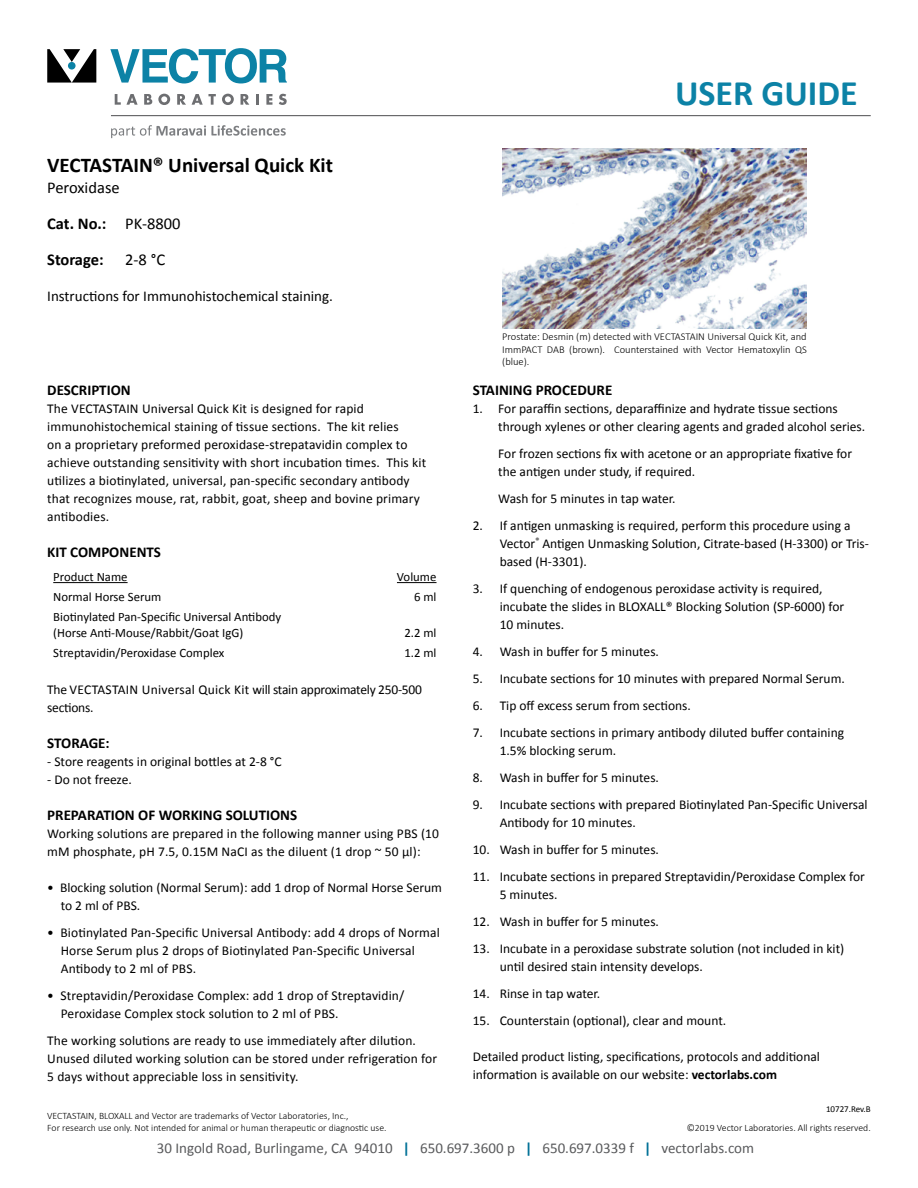
<style>
.page{position:relative;width:918px;height:1188px;background:#fff}
.page>*{position:absolute;margin:0;border:0;box-sizing:border-box;transform-origin:0 0}
.t1{font:700 36px "Calibri";color:#0c82a6}
.t2{font:700 21px "Calibri";color:#000}
.t3{font:16.5px/36px "Calibri";color:#000}
.t4{font:700 15px "Calibri";color:#000}
.t5{font:15px "Calibri";color:#58595b}
.t6{font:15px "Calibri";color:#000}
.t7{font:13.5px/18px "Calibri";color:#000}
.t8{font:13.5px/18px "Calibri";letter-spacing:-.02em;color:#000}
.t9{font:12.75px/16.5px "Calibri";color:#000}
.t10{font:300 10.5px/12.6px "Calibri";color:#000;text-align:justify}
.t11{font:300 9.75px/12px "Calibri";color:#000}
.t12{font:9px "Calibri";color:#000}
.s1{font-weight:700}
.s2{font-weight:700;color:#007197}
</style>
<div class="page">
<hr style="left:53px;top:582px;width:75px;height:1px;background:#000">
<hr style="left:397px;top:582px;width:40px;height:1px;background:#000">
<img style="left:502px;top:148px;width:305px;height:181px">
<svg style="left:47px;top:49px;width:49px;height:34px"></svg>
<svg style="left:110px;top:48px;width:177px;height:35px"></svg>
<svg style="left:111px;top:125px;width:175px;height:13px"></svg>
<svg style="left:115px;top:94px;width:23px;height:11px"></svg>
<svg style="left:144px;top:94px;width:8px;height:11px"></svg>
<svg style="left:158px;top:94px;width:12px;height:11px"></svg>
<svg style="left:177px;top:94px;width:9px;height:11px"></svg>
<svg style="left:192px;top:94px;width:24px;height:11px"></svg>
<svg style="left:222px;top:94px;width:12px;height:11px"></svg>
<svg style="left:241px;top:94px;width:8px;height:11px"></svg>
<svg style="left:256px;top:94px;width:3px;height:11px"></svg>
<svg style="left:266px;top:94px;width:6px;height:11px"></svg>
<svg style="left:279px;top:94px;width:8px;height:11px"></svg>
<hr style="left:110px;top:116px;width:177px;height:1px;background:#000">
<svg style="left:110px;top:116px;width:176px;height:1px"></svg>
<hr style="left:111px;top:115px;width:760px;height:1px;background:#4d4d4f">
<h2 class="t2" style="left:47px;top:151px;width:287px">VECTASTAIN® Universal Quick Kit</h2>
<p class="t3" style="left:47px;top:170px;width:135px">Peroxidase<br><span class="s1">Cat. No.:</span> PK-8800<br><span class="s1">Storage:</span></p>
<p class="t3" style="left:125px;top:242px;width:41px">2-8 °C</p>
<p class="t6" style="left:47px;top:287px;width:287px">Instructions for Immunohistochemical staining.</p>
<p class="t4" style="left:47px;top:380px;width:85px">DESCRIPTION</p>
<p class="t7" style="left:47px;top:399px;width:380px">The VECTASTAIN Universal Quick Kit is designed for rapid immunohistochemical staining of tissue sections. The kit relies<br>on a proprietary preformed peroxidase-strepatavidin complex to achieve outstanding sensitivity with short incubation times. This kit utilizes a biotinylated, universal, pan-specific secondary antibody that recognizes mouse, rat, rabbit, goat, sheep and bovine primary antibodies.</p>
<p class="t4" style="left:47px;top:542px;width:115px">KIT COMPONENTS</p>
<p class="t9" style="left:53px;top:569px;width:76px">Product Name</p>
<p class="t9" style="left:397px;top:569px;width:41px">Volume</p>
<p class="t9" style="left:53px;top:589px;width:110px">Normal Horse Serum</p>
<p class="t9" style="left:414px;top:589px;width:24px">6 ml</p>
<p class="t9" style="left:53px;top:608px;width:230px">Biotinylated Pan-Specific Universal Antibody (Horse Anti-Mouse/Rabbit/Goat IgG)</p>
<p class="t9" style="left:404px;top:625px;width:34px">2.2 ml</p>
<p class="t9" style="left:53px;top:645px;width:173px">Streptavidin/Peroxidase Complex</p>
<p class="t9" style="left:404px;top:645px;width:34px">1.2 ml</p>
<p class="t8" style="left:47px;top:680px;width:376px">The VECTASTAIN Universal Quick Kit will stain approximately 250-500 sections.</p>
<p class="t4" style="left:47px;top:733px;width:64px">STORAGE:</p>
<p class="t7" style="left:47px;top:752px;width:236px">- Store reagents in original bottles at 2-8 °C</p>
<p class="t7" style="left:47px;top:770px;width:86px">- Do not freeze.</p>
<p class="t4" style="left:47px;top:805px;width:252px">PREPARATION OF WORKING SOLUTIONS</p>
<p class="t7" style="left:47px;top:824px;width:393px">Working solutions are prepared in the following manner using PBS (10 mM phosphate, pH 7.5, 0.15M NaCI as the diluent (1 drop ~ 50 µl):</p>
<p class="t7" style="left:61px;top:878px;width:383px;text-indent:-14px">• Blocking solution (Normal Serum): add 1 drop of Normal Horse Serum to 2 ml of PBS.</p>
<p class="t7" style="left:61px;top:923px;width:381px;text-indent:-14px">• Biotinylated Pan-Specific Universal Antibody: add 4 drops of Normal<br>Horse Serum plus 2 drops of Biotinylated Pan-Specific Universal<br>Antibody to 2 ml of PBS.</p>
<p class="t7" style="left:61px;top:986px;width:345px;text-indent:-14px">• Streptavidin/Peroxidase Complex: add 1 drop of Streptavidin/<br>Peroxidase Complex stock solution to 2 ml of PBS.</p>
<p class="t7" style="left:47px;top:1031px;width:391px">The working solutions are ready to use immediately after dilution.<br>Unused diluted working solution can be stored under refrigeration for<br>5 days without appreciable loss in sensitivity.</p>
<h1 class="t1" style="left:675px;top:70px;width:184px">USER GUIDE</h1>
<p class="t10" style="left:502px;top:330px;width:306px">Prostate: Desmin (m) detected with VECTASTAIN Universal Quick Kit, and ImmPACT DAB (brown). Counterstained with Vector Hematoxylin QS (blue).</p>
<p class="t4" style="left:473px;top:380px;width:141px">STAINING PROCEDURE</p>
<p class="t7" style="left:498px;top:399px;width:369px;text-indent:-26px">1. For paraffin sections, deparaffinize and hydrate tissue sections through xylenes or other clearing agents and graded alcohol series.</p>
<p class="t7" style="left:498px;top:444px;width:355px">For frozen sections fix with acetone or an appropriate fixative for the antigen under study, if required.</p>
<p class="t7" style="left:498px;top:489px;width:179px">Wash for 5 minutes in tap water.</p>
<p class="t7" style="left:500px;top:516px;width:371px;text-indent:-27px">2. If antigen unmasking is required, perform this procedure using a<br>Vector<sup>®</sup> Antigen Unmasking Solution, Citrate-based (H-3300) or Tris&shy;based (H-3301).</p>
<p class="t7" style="left:500px;top:579px;width:346px;text-indent:-27px">3. If quenching of endogenous peroxidase activity is required, incubate the slides in BLOXALL® Blocking Solution (SP-6000) for<br>10 minutes.</p>
<p class="t7" style="left:473px;top:642px;width:188px">4. Wash in buffer for 5 minutes.</p>
<p class="t7" style="left:473px;top:669px;width:374px">5. Incubate sections for 10 minutes with prepared Normal Serum.</p>
<p class="t7" style="left:473px;top:696px;width:220px">6. Tip off excess serum from sections.</p>
<p class="t7" style="left:500px;top:723px;width:346px;text-indent:-27px">7. Incubate sections in primary antibody diluted buffer containing<br>1.5% blocking serum.</p>
<p class="t7" style="left:473px;top:768px;width:188px">8. Wash in buffer for 5 minutes.</p>
<p class="t7" style="left:500px;top:795px;width:370px;text-indent:-27px">9. Incubate sections with prepared Biotinylated Pan-Specific Universal<br>Antibody for 10 minutes.</p>
<p class="t7" style="left:473px;top:840px;width:188px">10. Wash in buffer for 5 minutes.</p>
<p class="t7" style="left:500px;top:867px;width:367px;text-indent:-27px">11. Incubate sections in prepared Streptavidin/Peroxidase Complex for<br>5 minutes.</p>
<p class="t7" style="left:473px;top:912px;width:188px">12. Wash in buffer for 5 minutes.</p>
<p class="t7" style="left:500px;top:939px;width:346px;text-indent:-27px">13. Incubate in a peroxidase substrate solution (not included in kit) until desired stain intensity develops.</p>
<p class="t7" style="left:473px;top:984px;width:129px">14. Rinse in tap water.</p>
<p class="t7" style="left:473px;top:1011px;width:255px">15. Counterstain (optional), clear and mount.</p>
<p class="t7" style="left:473px;top:1047px;width:349px">Detailed product listing, specifications, protocols and additional information is available on our website: <span class="s1">vectorlabs.com</span></p>
<p class="t12" style="left:826px;top:1103px;width:46px">10727.Rev.B</p>
<p class="t11" style="left:47px;top:1109px;width:341px">VECTASTAIN, BLOXALL and Vector are trademarks of Vector Laboratories, Inc.,<br>For research use only. Not intended for animal or human therapeutic or diagnostic use.</p>
<p class="t11" style="left:687px;top:1121px;width:185px">©2019 Vector Laboratories. All rights reserved.</p>
<p class="t5" style="left:157px;top:1138px;width:599px">30 Ingold Road, Burlingame, CA 94010 <span class="s2">|</span> 650.697.3600 p <span class="s2">|</span> 650.697.0339 f <span class="s2">|</span> vectorlabs.com</p>
</div>
